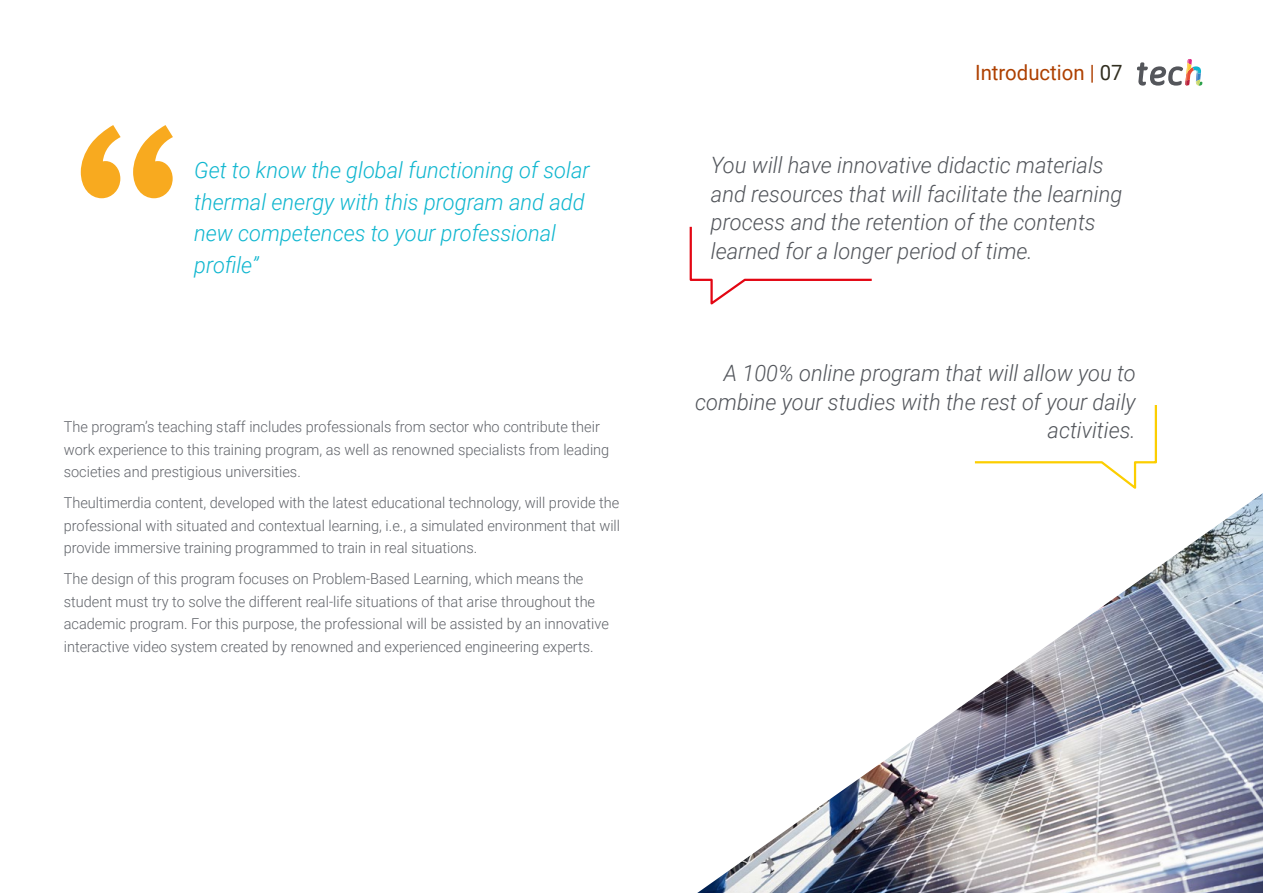
<style>
.page{position:relative;width:1263px;height:893px;background:#fff}
.page>*{position:absolute;margin:0;border:0;box-sizing:border-box;transform-origin:0 0}
.Destacados{font:italic 300 22.5px/28.5px "Roboto";color:#52555b;text-align:right}
.Destacados-2{font:italic 300 22.5px/31.5px "Roboto";color:#0fb6cf}
.Sección___Pag{font:21px "Roboto";color:#ae4000}
.Texto_Simple{font:300 15px/22.5px "Roboto";color:#61646a}
.s1{color:#312e20}
</style>
<div class="page">
<svg style="left:81px;top:125px;width:92px;height:73px"></svg>
<img style="left:697px;top:493px;width:566px;height:400px">
<svg style="left:1137px;top:59px;width:65px;height:27px"></svg>
<svg style="left:974px;top:405px;width:183px;height:84px"></svg>
<svg style="left:689px;top:226px;width:183px;height:79px"></svg>
<p class="Destacados-2" style="left:194px;top:154px;width:397px">Get to know the global functioning of solar thermal energy with this program and add new competences to your professional profile”</p>
<p class="Texto_Simple" style="left:64px;top:415px;width:547px">The program’s teaching staff includes professionals from sector who contribute their work experience to this training program, as well as renowned specialists from leading societies and prestigious universities.</p>
<p class="Texto_Simple" style="left:64px;top:491px;width:558px;text-align:justify">Theultimerdia content, developed with the latest educational technology, will provide the professional with situated and contextual learning, i.e., a simulated environment that will provide immersive training programmed to train in real situations.</p>
<p class="Texto_Simple" style="left:64px;top:567px;width:547px">The design of this program focuses on Problem-Based Learning, which means the student must try to solve the different real-life situations of that arise throughout the academic program. For this purpose, the professional will be assisted by an innovative interactive video system created by renowned and experienced engineering experts.</p>
<p class="Sección___Pag" style="left:975px;top:57px;width:149px">Introduction | <span class="s1">07</span></p>
<p class="Destacados" style="left:711px;top:150px;width:413px;text-align:left">You will have innovative didactic materials and resources that will facilitate the learning process and the retention of the contents learned for a longer period of time.</p>
<p class="Destacados" style="left:695px;top:358px;width:442px">A 100% online program that will allow you to combine your studies with the rest of your daily activities.</p>
</div>
